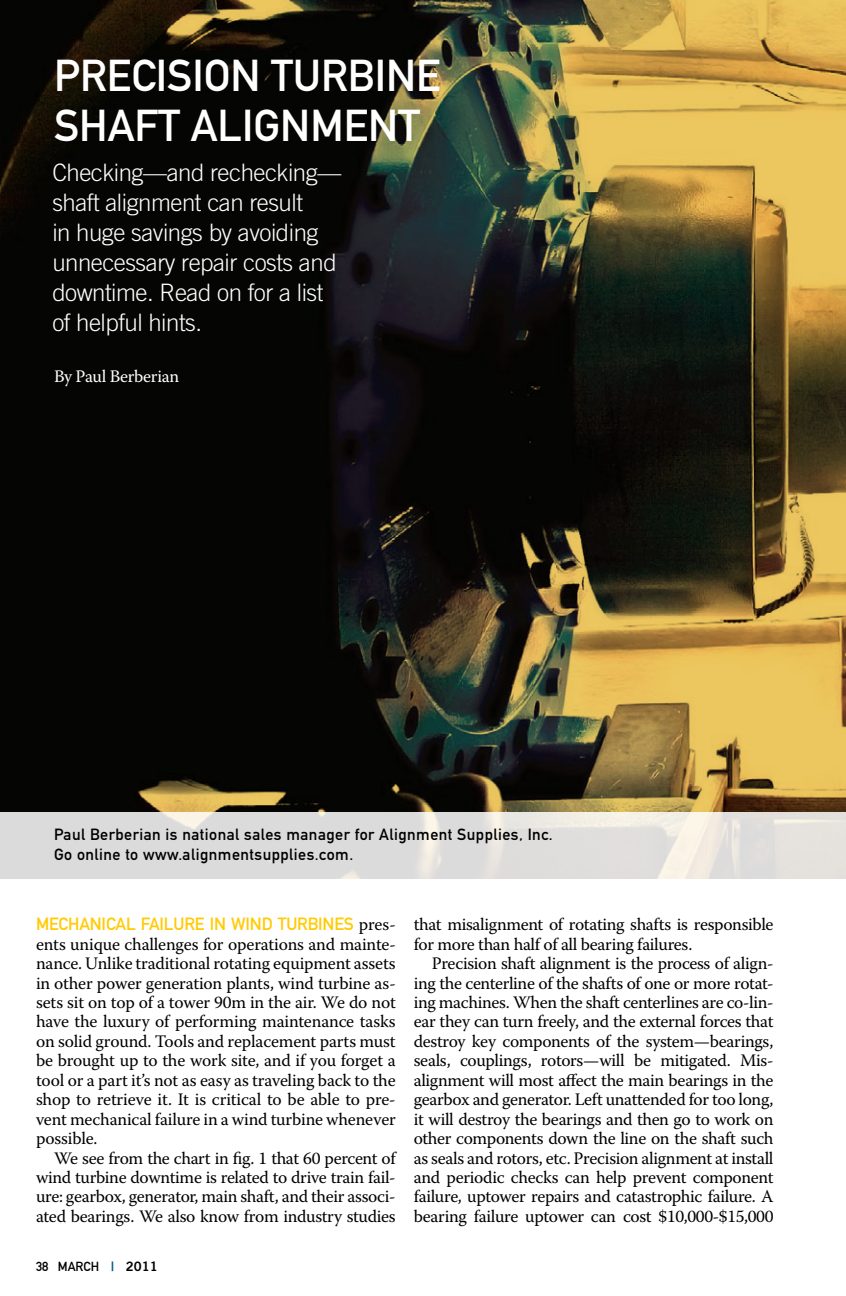
<style>
.page{position:relative;width:846px;height:1296px;background:#fff}
.page>*{position:absolute;margin:0;border:0;box-sizing:border-box;transform-origin:0 0}
.t1{font:44px/50px "DIN Mittelschrift Alternate";color:#fff}
.t2{font:300 24px/30px "Trade Gothic";letter-spacing:-.02em;color:#fff}
.t3{font:17.6px/19.4px "Warnock Pro";letter-spacing:-.02em;color:#000;text-align:justify}
.t4{font:17.6px "DIN Mittelschrift Alternate";letter-spacing:-.01em;color:#ffcb05}
.t5{font:17.6px "Warnock Pro";letter-spacing:-.02em;color:#fff}
.t6{font:16px/20px "DIN Mittelschrift Alternate";letter-spacing:.03em;color:#000}
.t7{font:13px "DIN Mittelschrift Alternate";color:#000}
.s1{font-family:"Warnock Pro";color:#000}
.s2{font-family:"Trade Gothic Bold Two";color:#005387}
.s3{font-family:"Trade Gothic Bold Two"}
</style>
<div class="page">
<img style="left:0;top:0;width:846px;height:813px">
<svg style="left:0;top:813px;width:846px;height:66px;background:#e0dedc"></svg>
<h1 class="t1" style="left:54px;top:50px;width:388px">Precision Turbine<br>Shaft Alignment</h1>
<h2 class="t2" style="left:52px;top:157px;width:291px">Checking—and rechecking— shaft alignment can result<br>in huge savings by avoiding unnecessary repair costs and downtime. Read on for a list of helpful hints.</h2>
<p class="t5" style="left:54px;top:366px;width:127px">By Paul Berberian</p>
<p class="t6" style="left:54px;top:825px;width:500px">Paul Berberian is national sales manager for Alignment Supplies, Inc.<br>Go online to www.alignmentsupplies.com.</p>
<p class="t4" style="left:36px;top:914px;width:361px">Mechanical failure in wind turbines <span class="s1">pres-</span></p>
<p class="t3" style="left:36px;top:934px;width:361px">ents unique challenges for operations and mainte&shy;nance. Unlike traditional rotating equipment assets in other power generation plants, wind turbine as&shy;sets sit on top of a tower 90m in the air. We do not have the luxury of performing maintenance tasks on solid ground. Tools and replacement parts must be brought up to the work site, and if you forget a tool or a part it’s not as easy as traveling back to the shop to retrieve it. It is critical to be able to pre&shy;vent mechanical failure in a wind turbine whenever possible.</p>
<p class="t3" style="left:36px;top:1148px;width:361px;text-indent:18px">We see from the chart in fig. 1 that 60 percent of wind turbine downtime is related to drive train fail&shy;ure: gearbox, generator, main shaft, and their associ&shy;ated bearings. We also know from industry studies</p>
<p class="t7" style="left:36px;top:1258px;width:123px">38 MARCH <span class="s2">|</span> <span class="s3">2011</span></p>
<p class="t3" style="left:414px;top:915px;width:361px">that misalignment of rotating shafts is responsible for more than half of all bearing failures.</p>
<p class="t3" style="left:414px;top:953px;width:361px;text-indent:18px">Precision shaft alignment is the process of align&shy;ing the centerline of the shafts of one or more rotat&shy;ing machines. When the shaft centerlines are co-lin&shy;ear they can turn freely, and the external forces that destroy key components of the system—bearings, seals, couplings, rotors—will be mitigated. Mis&shy;alignment will most affect the main bearings in the gearbox and generator. Left unattended for too long, it will destroy the bearings and then go to work on other components down the line on the shaft such as seals and rotors, etc. Precision alignment at install and periodic checks can help prevent component failure, uptower repairs and catastrophic failure. A bearing failure uptower can cost $10,000-$15,000</p>
</div>
